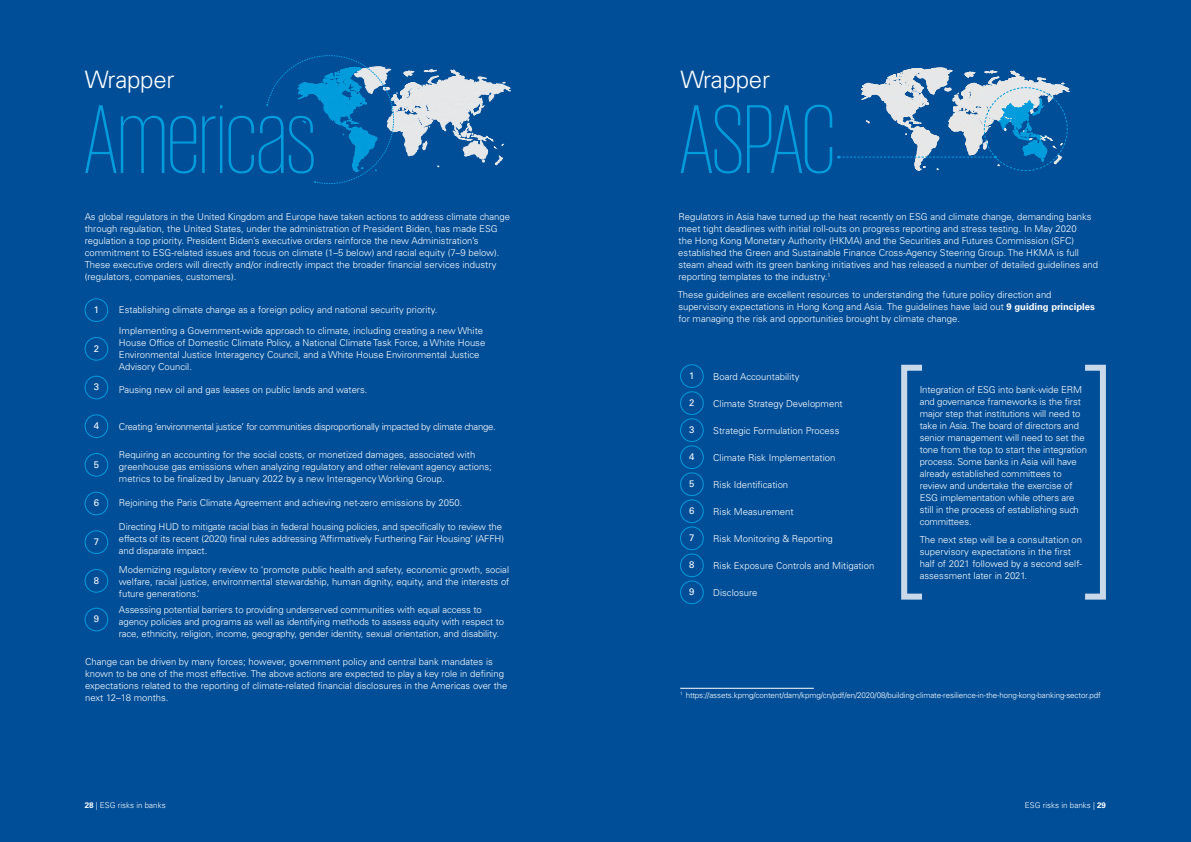
<style>
.page{position:relative;width:1191px;height:842px;background:#004e98}
.page>*{position:absolute;margin:0;border:0;box-sizing:border-box;transform-origin:0 0}
.t1{font:200 100px "KPMG";color:#009cdc}
.t2{font:300 24px "Univers LT Std";letter-spacing:-.01em;color:#fff}
.t3{font:300 9.5px/12px "Univers LT Std";color:#fff}
.t4{font:300 9.5px "Univers LT Std";letter-spacing:-.025em;color:#fff}
.t5{font:9.5px "Univers LT Std";color:#fff}
.t6{font:300 8px "Univers LT Std";letter-spacing:-.015em;color:#fff}
.s1{font-weight:700}
</style>
<div class="page">
<svg style="left:266px;top:55px;width:244px;height:129px"></svg>
<div style="left:85px;top:298px;width:23px;height:24px;border:1px solid #009cdc;border-radius:50%"></div>
<div style="left:85px;top:337px;width:23px;height:24px;border:1px solid #009cdc;border-radius:50%"></div>
<div style="left:85px;top:376px;width:23px;height:23px;border:1px solid #009cdc;border-radius:50%"></div>
<div style="left:85px;top:414px;width:23px;height:24px;border:1px solid #009cdc;border-radius:50%"></div>
<div style="left:85px;top:453px;width:23px;height:24px;border:1px solid #009cdc;border-radius:50%"></div>
<div style="left:85px;top:492px;width:23px;height:23px;border:1px solid #009cdc;border-radius:50%"></div>
<div style="left:85px;top:530px;width:23px;height:24px;border:1px solid #009cdc;border-radius:50%"></div>
<div style="left:85px;top:569px;width:23px;height:24px;border:1px solid #009cdc;border-radius:50%"></div>
<div style="left:85px;top:608px;width:23px;height:23px;border:1px solid #009cdc;border-radius:50%"></div>
<div style="left:680px;top:364px;width:23px;height:24px;border:1px solid #009cdc;border-radius:50%"></div>
<div style="left:680px;top:391px;width:23px;height:24px;border:1px solid #009cdc;border-radius:50%"></div>
<div style="left:680px;top:418px;width:23px;height:24px;border:1px solid #009cdc;border-radius:50%"></div>
<div style="left:680px;top:445px;width:23px;height:24px;border:1px solid #009cdc;border-radius:50%"></div>
<div style="left:680px;top:472px;width:23px;height:24px;border:1px solid #009cdc;border-radius:50%"></div>
<div style="left:680px;top:499px;width:23px;height:24px;border:1px solid #009cdc;border-radius:50%"></div>
<div style="left:680px;top:527px;width:23px;height:23px;border:1px solid #009cdc;border-radius:50%"></div>
<div style="left:680px;top:554px;width:23px;height:23px;border:1px solid #009cdc;border-radius:50%"></div>
<div style="left:680px;top:581px;width:23px;height:23px;border:1px solid #009cdc;border-radius:50%"></div>
<svg style="left:837px;top:68px;width:232px;height:103px"></svg>
<div style="left:901px;top:365px;width:24px;height:235px;border:6px solid #fff"></div>
<div style="left:1082px;top:365px;width:24px;height:235px;border:6px solid #fff"></div>
<hr style="left:680px;top:688px;width:134px;height:1px;background:#fff">
<h2 class="t2" style="left:85px;top:65px;width:91px">Wrapper</h2>
<h1 class="t1" style="left:84px;top:92px;width:234px">Americas</h1>
<p class="t3" style="left:85px;top:211px;width:427px">As global regulators in the United Kingdom and Europe have taken actions to address climate change through regulation, the United States, under the administration of President Biden, has made ESG regulation a top priority. President Biden’s executive orders reinforce the new Administration’s commitment to ESG-related issues and focus on climate (1–5 below) and racial equity (7–9 below).<br>These executive orders will directly and/or indirectly impact the broader financial services industry (regulators, companies, customers).</p>
<p class="t3" style="left:119px;top:303px;width:320px">Establishing climate change as a foreign policy and national security priority.</p>
<p class="t3" style="left:119px;top:325px;width:368px">Implementing a Government-wide approach to climate, including creating a new White House Office of Domestic Climate Policy, a National Climate Task Force, a White House Environmental Justice Interagency Council, and a White House Environmental Justice Advisory Council.</p>
<p class="t3" style="left:119px;top:384px;width:250px">Pausing new oil and gas leases on public lands and waters.</p>
<p class="t4" style="left:119px;top:420px;width:378px">Creating ‘environmental justice’ for communities disproportionally impacted by climate change.</p>
<p class="t3" style="left:119px;top:449px;width:374px">Requiring an accounting for the social costs, or monetized damages, associated with greenhouse gas emissions when analyzing regulatory and other relevant agency actions; metrics to be finalized by January 2022 by a new Interagency Working Group.</p>
<p class="t3" style="left:119px;top:497px;width:345px">Rejoining the Paris Climate Agreement and achieving net-zero emissions by 2050.</p>
<p class="t3" style="left:119px;top:520px;width:386px">Directing HUD to mitigate racial bias in federal housing policies, and specifically to review the effects of its recent (2020) final rules addressing ‘Affirmatively Furthering Fair Housing’ (AFFH) and disparate impact.</p>
<p class="t3" style="left:119px;top:563px;width:392px;text-align:justify">Modernizing regulatory review to ‘promote public health and safety, economic growth, social welfare, racial justice, environmental stewardship, human dignity, equity, and the interests of future generations.’</p>
<p class="t3" style="left:119px;top:604px;width:387px">Assessing potential barriers to providing underserved communities with equal access to agency policies and programs as well as identifying methods to assess equity with respect to race, ethnicity, religion, income, geography, gender identity, sexual orientation, and disability.</p>
<p class="t3" style="left:85px;top:655px;width:424px">Change can be driven by many forces; however, government policy and central bank mandates is known to be one of the most effective. The above actions are expected to play a key role in defining expectations related to the reporting of climate-related financial disclosures in the Americas over the next 12–18 months.</p>
<p class="t5" style="left:94px;top:304px;width:7px">1</p>
<p class="t5" style="left:94px;top:343px;width:7px">2</p>
<p class="t5" style="left:94px;top:381px;width:7px">3</p>
<p class="t5" style="left:94px;top:420px;width:7px">4</p>
<p class="t5" style="left:94px;top:459px;width:7px">5</p>
<p class="t5" style="left:94px;top:497px;width:7px">6</p>
<p class="t5" style="left:94px;top:536px;width:7px">7</p>
<p class="t5" style="left:94px;top:575px;width:7px">8</p>
<p class="t5" style="left:94px;top:613px;width:7px">9</p>
<p class="t6" style="left:85px;top:801px;width:82px"><span class="s1">28</span> | ESG risks in banks</p>
<h2 class="t2" style="left:680px;top:65px;width:91px">Wrapper</h2>
<h1 class="t1" style="left:679px;top:92px;width:157px">ASPAC</h1>
<p class="t3" style="left:678px;top:211px;width:421px">Regulators in Asia have turned up the heat recently on ESG and climate change, demanding banks meet tight deadlines with initial roll-outs on progress reporting and stress testing. In May 2020<br>the Hong Kong Monetary Authority (HKMA) and the Securities and Futures Commission (SFC) established the Green and Sustainable Finance Cross-Agency Steering Group. The HKMA is full steam ahead with its green banking initiatives and has released a number of detailed guidelines and reporting templates to the industry.<sup>1</sup></p>
<p class="t3" style="left:678px;top:289px;width:418px">These guidelines are excellent resources to understanding the future policy direction and supervisory expectations in Hong Kong and Asia. The guidelines have laid out <span class="s1">9 guiding principles </span>for managing the risk and opportunities brought by climate change.</p>
<p class="t5" style="left:689px;top:370px;width:7px">1</p>
<p class="t3" style="left:713px;top:370px;width:88px">Board Accountability</p>
<p class="t5" style="left:689px;top:397px;width:7px">2</p>
<p class="t3" style="left:713px;top:397px;width:131px">Climate Strategy Development</p>
<p class="t5" style="left:689px;top:424px;width:7px">3</p>
<p class="t3" style="left:713px;top:424px;width:128px">Strategic Formulation Process</p>
<p class="t5" style="left:689px;top:451px;width:7px">4</p>
<p class="t3" style="left:713px;top:451px;width:124px">Climate Risk Implementation</p>
<p class="t5" style="left:689px;top:478px;width:7px">5</p>
<p class="t3" style="left:713px;top:478px;width:76px">Risk Identification</p>
<p class="t5" style="left:689px;top:505px;width:7px">6</p>
<p class="t3" style="left:713px;top:505px;width:82px">Risk Measurement</p>
<p class="t5" style="left:689px;top:532px;width:7px">7</p>
<p class="t3" style="left:713px;top:532px;width:121px">Risk Monitoring &amp; Reporting</p>
<p class="t5" style="left:689px;top:559px;width:7px">8</p>
<p class="t3" style="left:713px;top:559px;width:163px">Risk Exposure Controls and Mitigation</p>
<p class="t5" style="left:689px;top:586px;width:7px">9</p>
<p class="t3" style="left:713px;top:586px;width:46px">Disclosure</p>
<p class="t3" style="left:919px;top:383px;width:169px">Integration of ESG into bank-wide ERM and governance frameworks is the first major step that institutions will need to take in Asia. The board of directors and senior management will need to set the tone from the top to start the integration process. Some banks in Asia will have already established committees to review and undertake the exercise of ESG implementation while others are still in the process of establishing such committees.</p>
<p class="t3" style="left:919px;top:533px;width:164px">The next step will be a consultation on supervisory expectations in the first half of 2021 followed by a second self&shy;assessment later in 2021.</p>
<p class="t6" style="left:680px;top:690px;width:422px"><sup>1</sup> https://assets.kpmg/content/dam/kpmg/cn/pdf/en/2020/08/building-climate-resilience-in-the-hong-kong-banking-sector.pdf</p>
<p class="t6" style="left:1025px;top:801px;width:82px">ESG risks in banks | <span class="s1">29</span></p>
</div>
